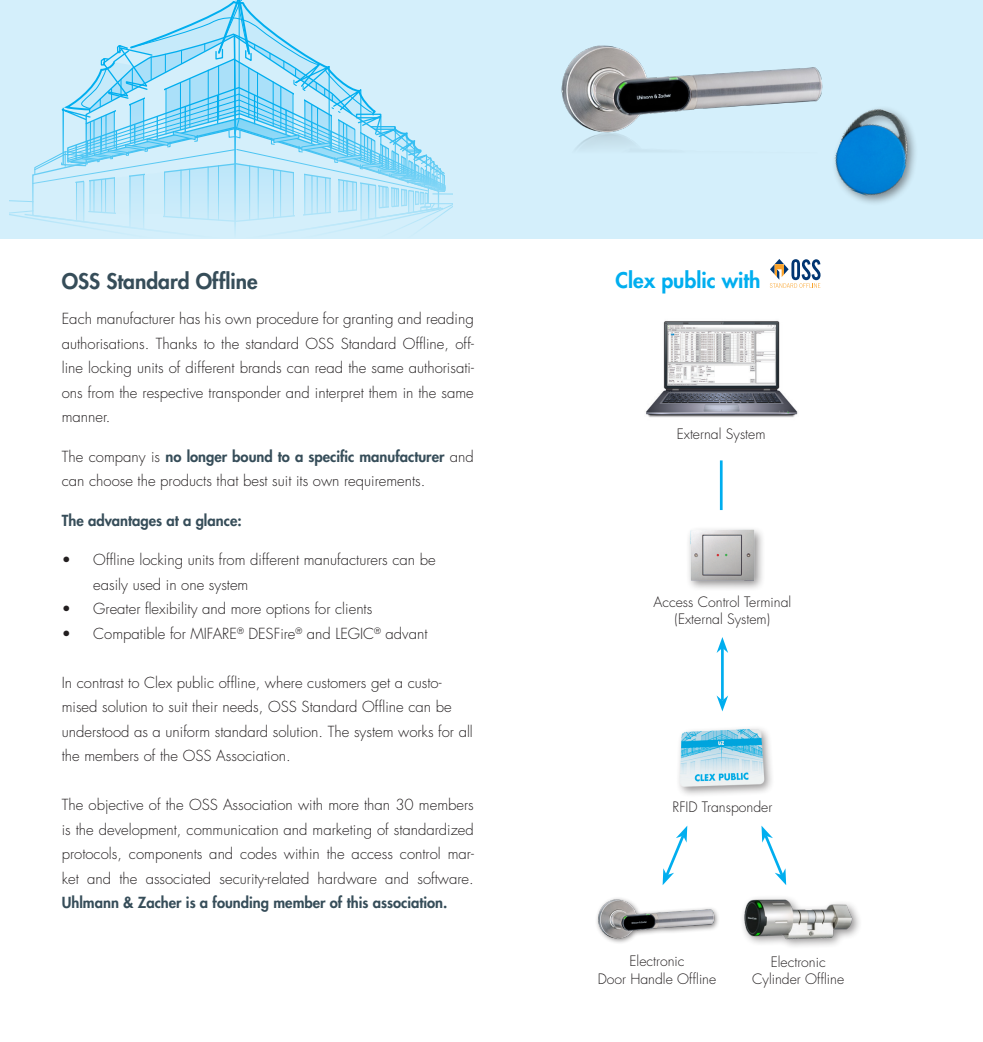
<style>
.page{position:relative;width:983px;height:1042px;background:#fff}
.page>*{position:absolute;margin:0;border:0;box-sizing:border-box;transform-origin:0 0}
.t1{font:800 21px "Futura Std";color:#364d59}
.t2{font:800 21px "Futura Std";color:#00aeef}
.t3{font:300 14.88px/24.5px "Futura Std";color:#231f20}
.t4{font:800 14.88px "Futura Std";color:#364d59}
.t5{font:300 14px/17.5px "Futura Std";color:#231f20;text-align:center}
.s1{font-weight:800;color:#364d59}
</style>
<div class="page">
<div style="left:0;top:0;width:982px;height:238px;background:#d4effb"></div>
<hr style="left:720px;top:648px;width:3px;height:52px;background:#00aeef">
<svg style="left:716px;top:695px;width:12px;height:16px"></svg>
<svg style="left:716px;top:637px;width:12px;height:16px"></svg>
<svg style="left:662px;top:826px;width:25px;height:59px"></svg>
<svg style="left:761px;top:825px;width:25px;height:60px"></svg>
<div style="left:675px;top:725px;width:99px;height:73px;background:#231f20;opacity:.5"></div>
<img style="left:678px;top:727px;width:88px;height:62px">
<div style="left:594px;top:896px;width:125px;height:48px;background:#231f20;opacity:.6"></div>
<img style="left:596px;top:898px;width:122px;height:42px">
<div style="left:685px;top:525px;width:80px;height:67px;background:#231f20;opacity:.5"></div>
<img style="left:688px;top:529px;width:68px;height:53px">
<hr style="left:719px;top:460px;width:3px;height:50px;background:#00aeef">
<img style="left:646px;top:321px;width:152px;height:97px">
<div style="left:739px;top:895px;width:124px;height:55px;background:#231f20;opacity:.5"></div>
<img style="left:743px;top:898px;width:109px;height:41px">
<svg style="left:769px;top:259px;width:51px;height:29px"></svg>
<svg style="left:9px;top:0;width:443px;height:231px"></svg>
<img style="left:576px;top:137px;width:58px;height:13px">
<img style="left:561px;top:45px;width:262px;height:92px">
<img style="left:834px;top:108px;width:82px;height:95px">
<p class="t2" style="left:615px;top:266px;width:146px">Clex public with</p>
<p class="t1" style="left:62px;top:268px;width:197px">OSS Standard Offline</p>
<p class="t3" style="left:62px;top:307px;width:413px;text-align:justify">Each manufacturer has his own procedure for granting and reading authorisations. Thanks to the standard OSS Standard Offline, off&shy;line locking units of different brands can read the same authorisati&shy;ons from the respective transponder and interpret them in the same manner.</p>
<p class="t3" style="left:62px;top:444px;width:413px">The company is <span class="s1">no longer bound to a specific manufacturer</span> and can choose the products that best suit its own requirements.</p>
<p class="t4" style="left:62px;top:511px;width:181px">The advantages at a glance:</p>
<p class="t3" style="left:93px;top:548px;width:344px;text-indent:-32px">• Offline locking units from different manufacturers can be easily used in one system</p>
<p class="t3" style="left:62px;top:597px;width:312px">• Greater flexibility and more options for clients</p>
<p class="t3" style="left:62px;top:621px;width:367px">• Compatible for MIFARE<sup>®</sup> DESFire<sup>®</sup> and LEGIC<sup>®</sup> advant</p>
<p class="t3" style="left:62px;top:670px;width:412px">In contrast to Clex public offline, where customers get a custo&shy;mised solution to suit their needs, OSS Standard Offline can be understood as a uniform standard solution. The system works for all the members of the OSS Association.</p>
<p class="t3" style="left:62px;top:793px;width:413px;text-align:justify">The objective of the OSS Association with more than 30 members is the development, communication and marketing of standardized protocols, components and codes within the access control mar&shy;ket and the associated security-related hardware and software.<br><span class="s1">Uhlmann &amp; Zacher is a founding member of this association.</span></p>
<p class="t5" style="left:672px;top:798px;width:101px">RFID Transponder</p>
<p class="t5" style="left:676px;top:426px;width:90px">External System</p>
<p class="t5" style="left:653px;top:593px;width:139px">Access Control Terminal (External System)</p>
<p class="t5" style="left:597px;top:953px;width:120px">Electronic<br>Door Handle Offline</p>
<p class="t5" style="left:770px;top:953px;width:56px">Electronic</p>
<p class="t5" style="left:752px;top:970px;width:93px">Cylinder Offline</p>
</div>
